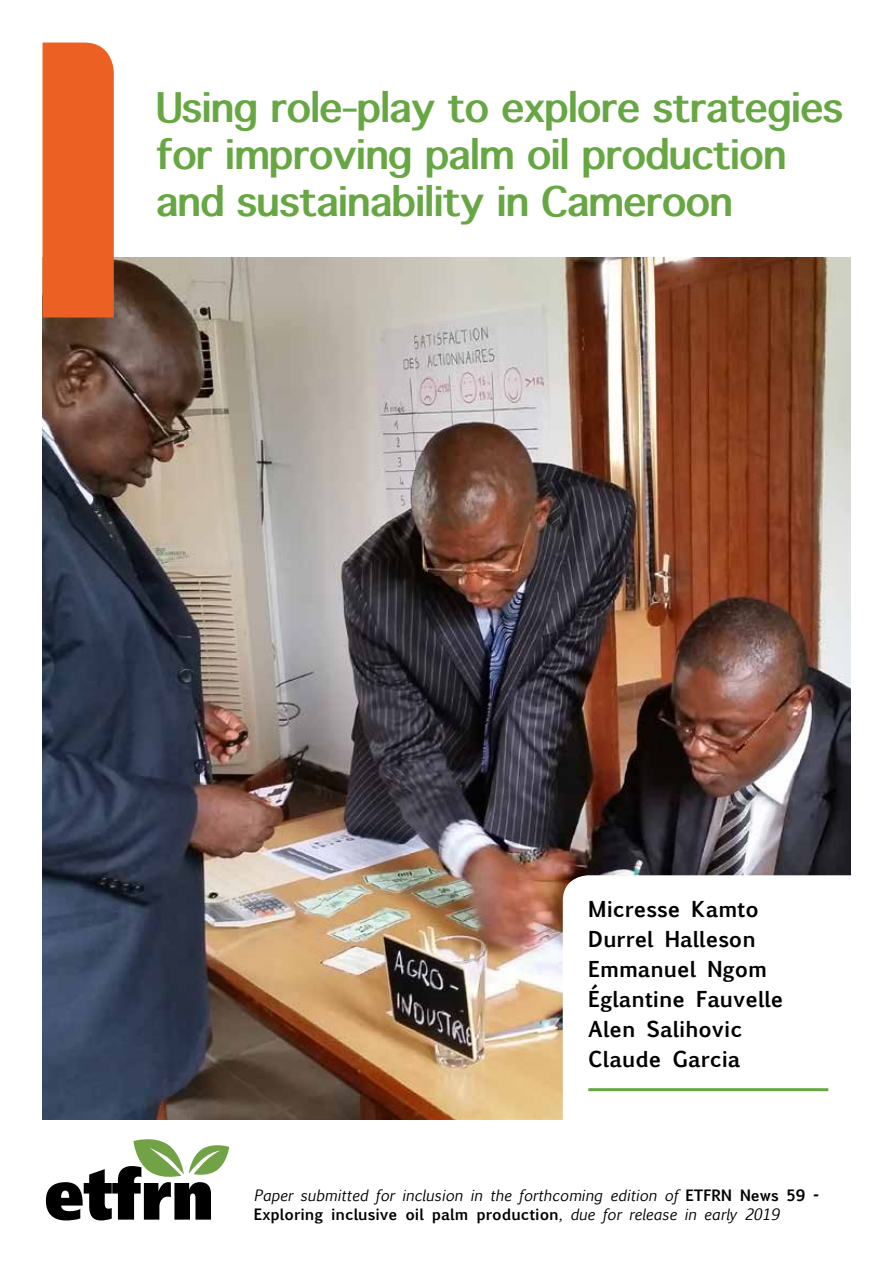
<style>
.page{position:relative;width:893px;height:1263px;background:#fff}
.page>*{position:absolute;margin:0;border:0;box-sizing:border-box;transform-origin:0 0}
.t1{font:700 39px/46.8px "Thonburi";color:#67a743}
.t2{font:700 21px/30px "Euphemia UCAS";color:#000}
.t3{font:italic 15px/19.5px "Euphemia UCAS";color:#000}
.s1{font-weight:700;font-style:normal}
</style>
<div class="page">
<img style="left:43px;top:258px;width:807px;height:861px">
<svg style="left:563px;top:875px;width:288px;height:244px"></svg>
<hr style="left:588px;top:1088px;width:240px;height:3px;background:#67a743">
<div style="left:43px;top:43px;width:71px;height:274px;background:#ed6023"></div>
<svg style="left:46px;top:1139px;width:183px;height:81px"></svg>
<h1 class="t1" style="left:156px;top:85px;width:688px">Using role-play to explore strategies for improving palm oil production and sustainability in Cameroon</h1>
<h2 class="t2" style="left:588px;top:894px;width:197px">Micresse Kamto<br>Durrel Halleson<br>Emmanuel Ngom<br>Églantine Fauvelle<br>Alen Salihovic<br>Claude Garcia</h2>
<p class="t3" style="left:254px;top:1185px;width:566px">Paper submitted for inclusion in the forthcoming edition of <span class="s1">ETFRN News 59 -<br>Exploring inclusive oil palm production</span>, due for release in early 2019</p>
</div>
